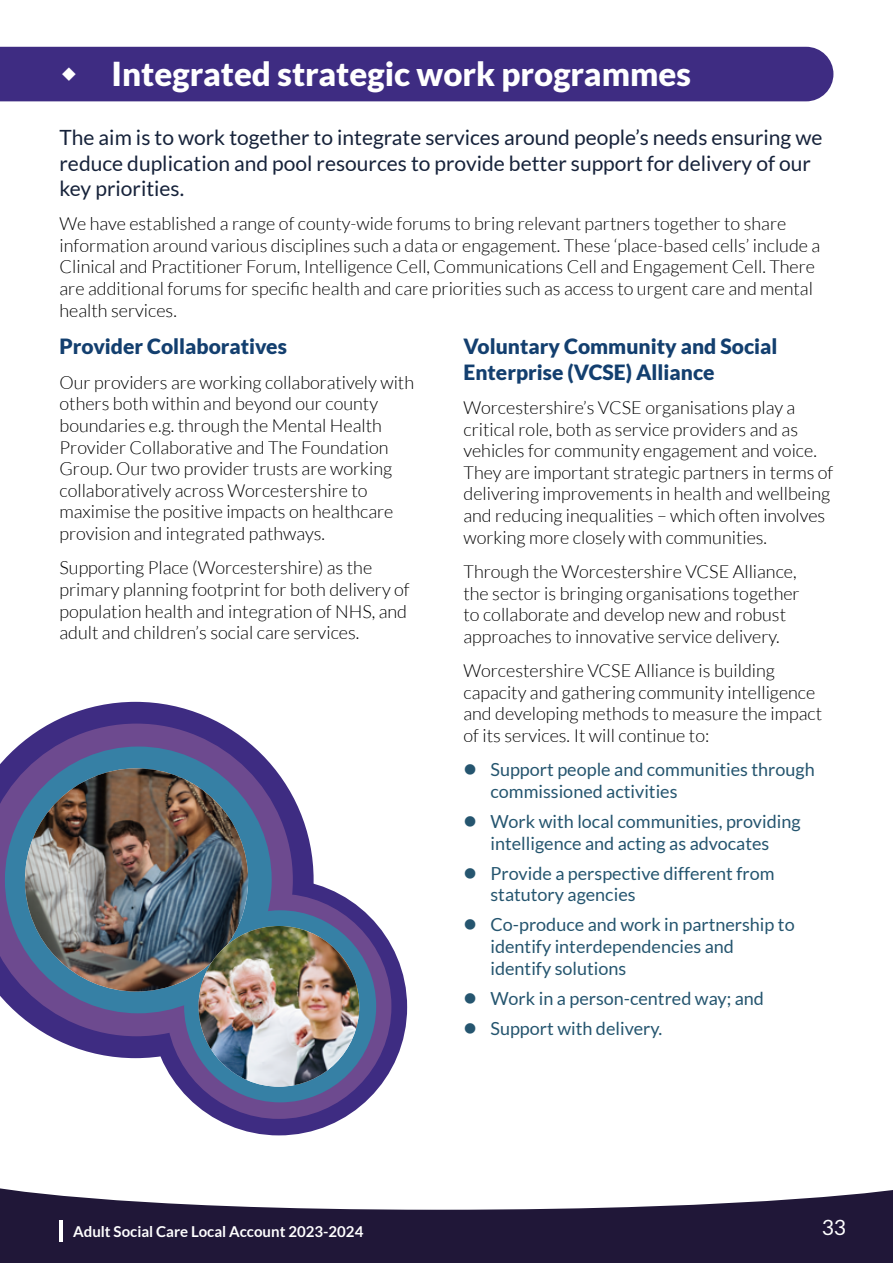
<style>
.page{position:relative;width:893px;height:1263px;background:#fff}
.page>*{position:absolute;margin:0;border:0;box-sizing:border-box;transform-origin:0 0}
.t1{font:900 33px "Lato";color:#fff}
.t2{font:21px/25.2px "Lato";color:#16223a}
.t3{font:900 21px/25.2px "Lato";color:#133f6f}
.t4{font:21px "Lato";color:#fff}
.t5{font:300 18px/21.6px "Lato";color:#000}
.t6{font:18px/21.6px "Lato";color:#25556f}
.t7{font:700 15px "Lato";color:#fff}
</style>
<div class="page">
<svg style="left:49px;top:702px;width:265px;height:356px"></svg>
<div style="left:151px;top:879px;width:256px;height:256px;background:#3e2c82;border-radius:50%"></div>
<svg style="left:0;top:723px;width:293px;height:313px;fill:#6d4a8f"></svg>
<div style="left:166px;top:894px;width:225px;height:225px;background:#6d4a8f;border-radius:50%"></div>
<div style="left:5px;top:746px;width:267px;height:267px;background:#3680a5;border-radius:50%"></div>
<div style="left:184px;top:910px;width:192px;height:192px;background:#3680a5;border-radius:50%"></div>
<img style="left:25px;top:768px;width:223px;height:223px;border-radius:112px">
<img style="left:199px;top:926px;width:160px;height:161px;border-radius:80px">
<svg style="left:0;top:1188px;width:893px;height:75px;fill:#201738"></svg>
<hr style="left:60px;top:1221px;width:3px;height:21px;background:#fff">
<div style="left:0;top:47px;width:833px;height:54px;background:#3e2c82"></div>
<h1 class="t1" style="left:112px;top:55px;width:581px">Integrated strategic work programmes</h1>
<p class="t2" style="left:60px;top:125px;width:764px">The aim is to work together to integrate services around people’s needs ensuring we reduce duplication and pool resources to provide better support for delivery of our key priorities.</p>
<p class="t5" style="left:60px;top:213px;width:762px">We have established a range of county-wide forums to bring relevant partners together to share information around various disciplines such a data or engagement. These ‘place-based cells’ include a Clinical and Practitioner Forum, Intelligence Cell, Communications Cell and Engagement Cell. There are additional forums for specific health and care priorities such as access to urgent care and mental health services.</p>
<h2 class="t3" style="left:60px;top:334px;width:229px">Provider Collaboratives</h2>
<p class="t5" style="left:60px;top:372px;width:356px">Our providers are working collaboratively with others both within and beyond our county boundaries e.g. through the Mental Health Provider Collaborative and The Foundation Group. Our two provider trusts are working collaboratively across Worcestershire to maximise the positive impacts on healthcare provision and integrated pathways.</p>
<p class="t5" style="left:60px;top:557px;width:352px">Supporting Place (Worcestershire) as the primary planning footprint for both delivery of population health and integration of NHS, and adult and children’s social care services.</p>
<h2 class="t3" style="left:463px;top:334px;width:316px">Voluntary Community and Social<br>Enterprise (VCSE) Alliance</h2>
<p class="t5" style="left:463px;top:397px;width:371px">Worcestershire’s VCSE organisations play a critical role, both as service providers and as vehicles for community engagement and voice.<br>They are important strategic partners in terms of delivering improvements in health and wellbeing and reducing inequalities – which often involves working more closely with communities.</p>
<p class="t5" style="left:463px;top:561px;width:338px">Through the Worcestershire VCSE Alliance, the sector is bringing organisations together to collaborate and develop new and robust approaches to innovative service delivery.</p>
<p class="t5" style="left:463px;top:660px;width:360px">Worcestershire VCSE Alliance is building capacity and gathering community intelligence and developing methods to measure the impact of its services. It will continue to:</p>
<p class="t6" style="left:490px;top:759px;width:326px;text-indent:-27px">⌘ Support people and communities through commissioned activities</p>
<p class="t6" style="left:463px;top:811px;width:339px;text-align:center">⌘ Work with local communities, providing intelligence and acting as advocates</p>
<p class="t6" style="left:490px;top:862px;width:286px;text-indent:-27px">⌘ Provide a perspective different from statutory agencies</p>
<p class="t6" style="left:490px;top:914px;width:306px;text-indent:-27px">⌘ Co-produce and work in partnership to identify interdependencies and identify solutions</p>
<p class="t6" style="left:463px;top:987px;width:302px">⌘ Work in a person-centred way; and</p>
<p class="t6" style="left:463px;top:1017px;width:200px">⌘ Support with delivery.</p>
<p class="t7" style="left:73px;top:1223px;width:292px">Adult Social Care Local Account 2023-2024</p>
<p class="t4" style="left:822px;top:1215px;width:26px">33</p>
</div>
